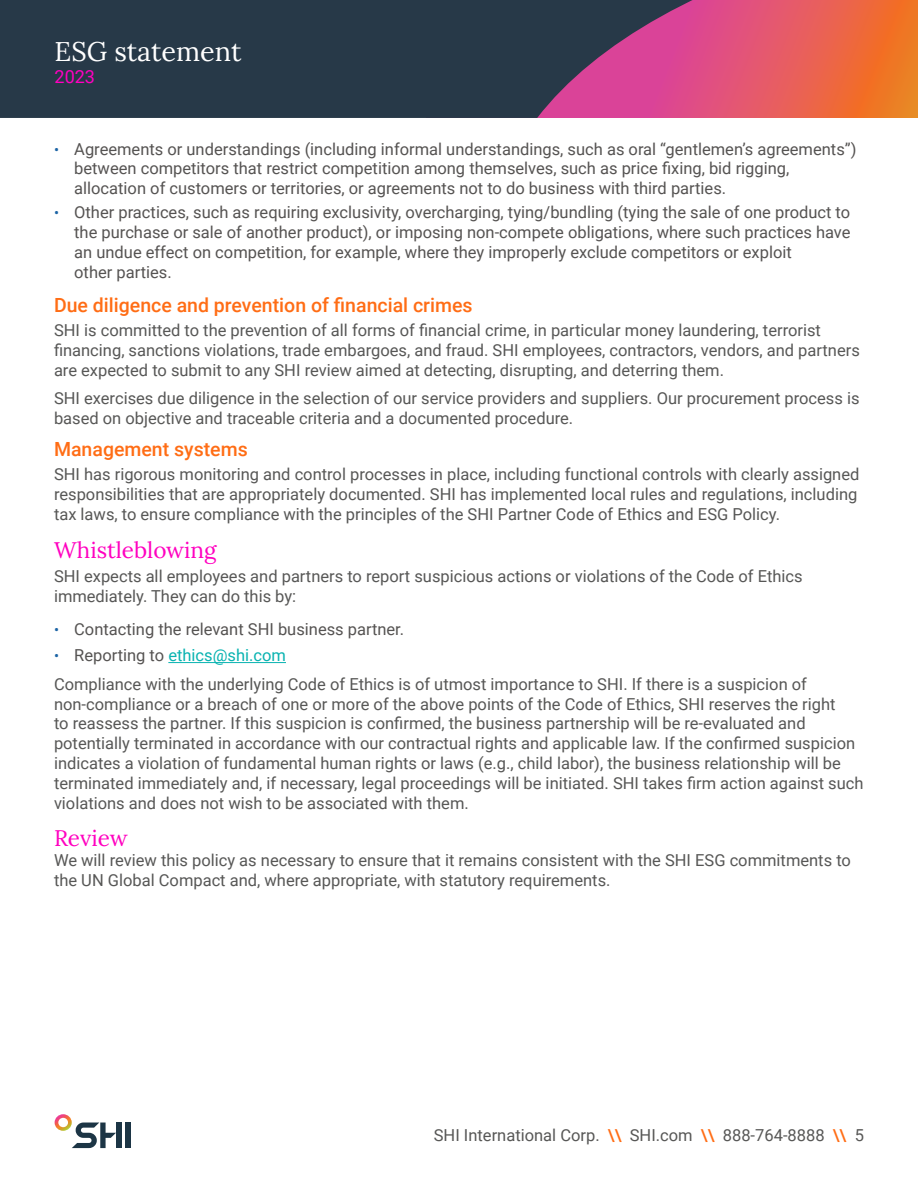
<style>
.page{position:relative;width:918px;height:1188px;background:#fff}
.page>*{position:absolute;margin:0;border:0;box-sizing:border-box;transform-origin:0 0}
.t1{font:27px "Lora";color:#fff}
.t2{font:22.5px "Lora";color:#ff00c0}
.t3{font:500 19.5px "Roboto";color:#ff6d15}
.t4{font:18px "Roboto";color:#ff00c0}
.t5{font:16.5px/19.8px "Roboto";color:#575756}
.t6{font:16.5px/19.8px "Roboto";color:#555352}
.s1{font-size:15px;color:#1c64a5}
.s2{color:#555352}
.s3{color:#09b3b1}
.s4{font-weight:500;color:#ff6d15}
</style>
<div class="page">
<svg style="left:845px;top:0;width:73px;height:118px;background:#ee722a"></svg>
<svg style="left:0;top:0;width:845px;height:118px;background:#5c3f56"></svg>
<div style="left:125px;top:1123px;width:5px;height:25px;background:#1c3545"></div>
<svg style="left:55px;top:1114px;width:61px;height:34px"></svg>
<div style="left:116px;top:1123px;width:5px;height:25px;background:#1c3545"></div>
<hr style="left:168px;top:662px;width:118px;height:1px;background:#09b3b1">
<h1 class="t1" style="left:55px;top:31px;width:188px">ESG statement</h1>
<p class="t4" style="left:55px;top:64px;width:42px">2023</p>
<p class="t6" style="left:74px;top:138px;width:784px;text-indent:-20px"><span class="s1">•</span> Agreements or understandings (including informal understandings, such as oral “gentlemen’s agreements”) between competitors that restrict competition among themselves, such as price fixing, bid rigging, allocation of customers or territories, or agreements not to do business with third parties.</p>
<p class="t6" style="left:74px;top:202px;width:778px;text-indent:-20px"><span class="s1">•</span> Other practices, such as requiring exclusivity, overcharging, tying/bundling (tying the sale of one product to the purchase or sale of another product), or imposing non-compete obligations, where such practices have an undue effect on competition, for example, where they improperly exclude competitors or exploit<br>other parties.</p>
<p class="t3" style="left:54px;top:291px;width:420px">Due diligence and prevention of financial crimes</p>
<p class="t5" style="left:54px;top:320px;width:807px">SHI is committed to the prevention of all forms of financial crime, in particular money laundering, terrorist financing, sanctions violations, trade embargoes, and fraud. SHI employees, contractors, vendors, and partners are expected to submit to any SHI review aimed at detecting, disrupting, and deterring them.</p>
<p class="t5" style="left:54px;top:388px;width:807px">SHI exercises due diligence in the selection of our service providers and suppliers. Our procurement process is based on objective and traceable criteria and a documented procedure.</p>
<p class="t3" style="left:54px;top:435px;width:195px">Management systems</p>
<p class="t5" style="left:54px;top:464px;width:807px">SHI has rigorous monitoring and control processes in place, including functional controls with clearly assigned responsibilities that are appropriately documented. SHI has implemented local rules and regulations, including tax laws, to ensure compliance with the principles of the SHI Partner Code of Ethics and ESG Policy.</p>
<h2 class="t2" style="left:54px;top:533px;width:164px">Whistleblowing</h2>
<p class="t5" style="left:54px;top:565px;width:750px">SHI expects all employees and partners to report suspicious actions or violations of the Code of Ethics immediately. They can do this by:</p>
<p class="t6" style="left:54px;top:618px;width:352px"><span class="s1">•</span> Contacting the relevant SHI business partner.</p>
<p class="t5" style="left:54px;top:641px;width:755px;line-height:28.5px"><span class="s1">•</span> <span class="s2">Reporting to</span> <span class="s3">ethics@shi.com<br></span>Compliance with the underlying Code of Ethics is of utmost importance to SHI. If there is a suspicion of</p>
<p class="t5" style="left:54px;top:693px;width:811px">non-compliance or a breach of one or more of the above points of the Code of Ethics, SHI reserves the right<br>to reassess the partner. If this suspicion is confirmed, the business partnership will be re-evaluated and potentially terminated in accordance with our contractual rights and applicable law. If the confirmed suspicion indicates a violation of fundamental human rights or laws (e.g., child labor), the business relationship will be terminated immediately and, if necessary, legal proceedings will be initiated. SHI takes firm action against such violations and does not wish to be associated with them.</p>
<h2 class="t2" style="left:54px;top:821px;width:75px">Review</h2>
<p class="t5" style="left:54px;top:850px;width:798px">We will review this policy as necessary to ensure that it remains consistent with the SHI ESG commitments to the UN Global Compact and, where appropriate, with statutory requirements.</p>
<p class="t5" style="left:434px;top:1124px;width:432px">SHI International Corp. <span class="s4">\\</span> SHI.com <span class="s4">\\</span> 888-764-8888 <span class="s4">\\</span> 5</p>
</div>
